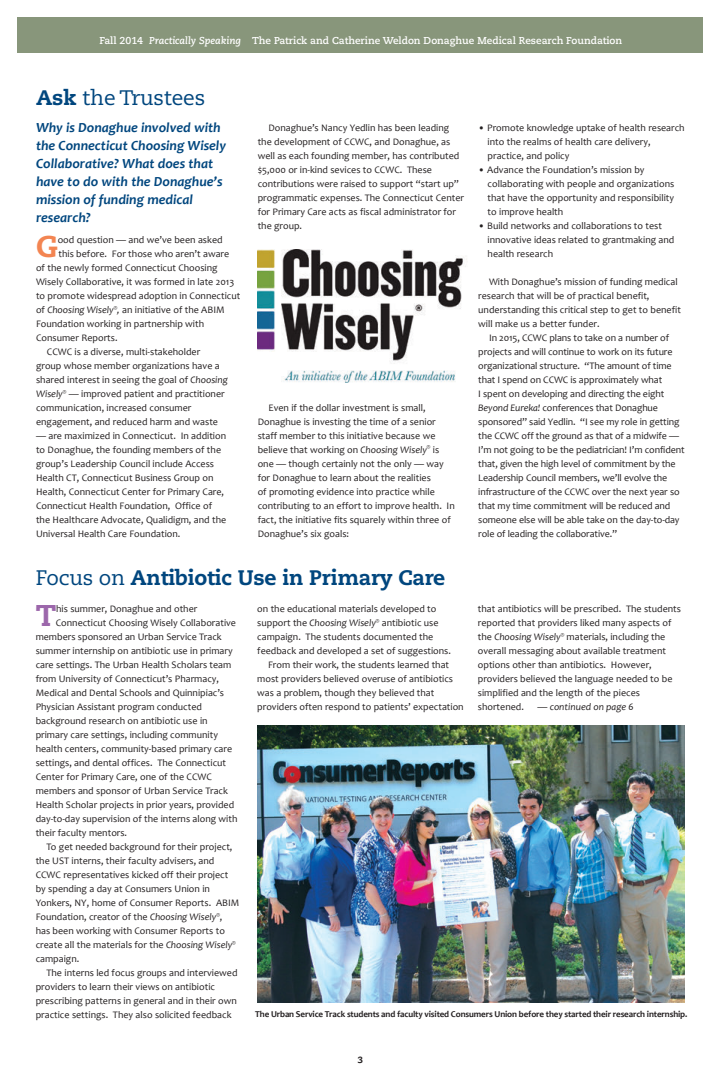
<style>
.page{position:relative;width:720px;height:1080px;background:#fff}
.page>*{position:absolute;margin:0;border:0;box-sizing:border-box;transform-origin:0 0}
.t1{font:800 30px "Caecilia LT Std";color:#f38552}
.t2{font:800 30px "Caecilia LT Std";color:#9c67ab}
.t3{font:800 21px "Caecilia LT Std";letter-spacing:-.01em;color:#00467e}
.t4{font:21px "Caecilia LT Std";letter-spacing:-.01em;color:#00467e}
.t5{font:italic 700 14px/18px "Candara";color:#00467e}
.t6{font:10px/14px "Candara";color:#231f20}
.t7{font:700 10px "Caecilia LT Std";color:#fff}
.t8{font:italic 10px "Candara";color:#231f20}
.t9{font:700 9px "Candara";letter-spacing:-.015em;color:#231f20}
.t10{font:800 9px "Caecilia LT Std";color:#231f20}
.s1{font-style:italic}
.s2{font-weight:800}
.s3{font-weight:400}
</style>
<div class="page">
<div style="left:18px;top:17px;width:685px;height:36px;background:#88967b"></div>
<img style="left:258px;top:250px;width:209px;height:132px">
<img style="left:257px;top:726px;width:428px;height:277px">
<p class="t7" style="left:99px;top:35px;width:524px">Fall 2014 <span class="s1">Practically Speaking</span> The Patrick and Catherine Weldon Donaghue Medical Research Foundation</p>
<h2 class="t4" style="left:36px;top:85px;width:171px"><span class="s2">Ask</span> the Trustees</h2>
<h3 class="t5" style="left:36px;top:119px;width:192px">Why is Donaghue involved with the Connecticut Choosing Wisely<br>Collaborative? What does that have to do with the Donaghue’s mission of funding medical research?</h3>
<h1 class="t1" style="left:36px;top:228px;width:23px">G</h1>
<p class="t6" style="left:58px;top:233px;width:166px">ood question — and we’ve been asked</p>
<p class="t6" style="left:59px;top:247px;width:172px">this before. For those who aren’t aware</p>
<p class="t6" style="left:36px;top:261px;width:183px">of the newly formed Connecticut Choosing</p>
<p class="t6" style="left:36px;top:275px;width:200px">Wisely Collaborative, it was formed in late 2013</p>
<p class="t6" style="left:36px;top:289px;width:206px">to promote widespread adoption in Connecticut</p>
<p class="t6" style="left:36px;top:303px;width:190px">of <span class="s1">Choosing Wisely</span><sup>®</sup><span class="s1">,</span> an initiative of the ABIM</p>
<p class="t6" style="left:36px;top:317px;width:170px">Foundation working in partnership with</p>
<p class="t6" style="left:36px;top:331px;width:83px">Consumer Reports.</p>
<p class="t6" style="left:47px;top:345px;width:155px">CCWC is a diverse, multi-stakeholder</p>
<p class="t6" style="left:36px;top:359px;width:185px">group whose member organizations have a</p>
<p class="t6" style="left:36px;top:373px;width:193px">shared interest in seeing the goal of <span class="s1">Choosing</span></p>
<p class="t6" style="left:36px;top:387px;width:190px"><span class="s1">Wisely</span><sup>®</sup> — improved patient and practitioner</p>
<p class="t6" style="left:36px;top:401px;width:157px">communication, increased consumer</p>
<p class="t6" style="left:36px;top:415px;width:184px">engagement, and reduced harm and waste</p>
<p class="t6" style="left:36px;top:429px;width:192px">— are maximized in Connecticut. In addition to Donaghue, the founding members of the group’s Leadership Council include Access Health CT, Connecticut Business Group on Health, Connecticut Center for Primary Care, Connecticut Health Foundation, Office of the Healthcare Advocate, Qualidigm, and the Universal Health Care Foundation.</p>
<p class="t6" style="left:258px;top:120px;width:208px;text-indent:11px">Donaghue’s Nancy Yedlin has been leading the development of CCWC, and Donaghue, as well as each founding member, has contributed $5,000 or in-kind sevices to CCWC. These contributions were raised to support “start up” programmatic expenses. The Connecticut Center for Primary Care acts as fiscal administrator for the group.</p>
<p class="t6" style="left:258px;top:400px;width:199px;text-indent:11px">Even if the dollar investment is small, Donaghue is investing the time of a senior staff member to this initiative because we believe that working on <span class="s1">Choosing Wisely</span><sup>®</sup> is one — though certainly not the only — way for Donaghue to learn about the realities<br>of promoting evidence into practice while contributing to an effort to improve health. In fact, the initiative fits squarely within three of Donaghue’s six goals:</p>
<h2 class="t3" style="left:36px;top:565px;width:411px"><span class="s3">Focus on</span> Antibiotic Use in Primary Care</h2>
<p class="t6" style="left:488px;top:120px;width:199px;text-indent:-9px">• Promote knowledge uptake of health research into the realms of health care delivery, practice, and policy</p>
<p class="t6" style="left:488px;top:162px;width:188px;text-indent:-9px">• Advance the Foundation’s mission by collaborating with people and organizations that have the opportunity and responsibility to improve health</p>
<p class="t6" style="left:488px;top:218px;width:188px;text-indent:-9px">• Build networks and collaborations to test innovative ideas related to grantmaking and health research</p>
<p class="t6" style="left:478px;top:274px;width:204px;text-indent:11px">With Donaghue’s mission of funding medical research that will be of practical benefit, understanding this critical step to get to benefit will make us a better funder.</p>
<p class="t6" style="left:478px;top:330px;width:208px;text-indent:11px">In 2015, CCWC plans to take on a number of projects and will continue to work on its future organizational structure. “The amount of time that I spend on CCWC is approximately what<br>I spent on developing and directing the eight <span class="s1">Beyond Eureka!</span> conferences that Donaghue sponsored” said Yedlin. “I see my role in getting the CCWC off the ground as that of a midwife — I’m not going to be the pediatrician! I’m confident that, given the high level of commitment by the Leadership Council members, we’ll evolve the infrastructure of the CCWC over the next year so that my time commitment will be reduced and someone else will be able take on the day-to-day role of leading the collaborative.”</p>
<h1 class="t2" style="left:36px;top:597px;width:22px">T</h1>
<p class="t6" style="left:56px;top:602px;width:143px">his summer, Donaghue and other</p>
<p class="t6" style="left:56px;top:616px;width:182px">Connecticut Choosing Wisely Collaborative</p>
<p class="t6" style="left:36px;top:630px;width:188px">members sponsored an Urban Service Track</p>
<p class="t6" style="left:36px;top:644px;width:199px">summer internship on antibiotic use in primary</p>
<p class="t6" style="left:36px;top:658px;width:197px">care settings. The Urban Health Scholars team</p>
<p class="t6" style="left:36px;top:672px;width:185px">from University of Connecticut’s Pharmacy,</p>
<p class="t6" style="left:36px;top:686px;width:190px">Medical and Dental Schools and Quinnipiac’s</p>
<p class="t6" style="left:36px;top:700px;width:168px">Physician Assistant program conducted</p>
<p class="t6" style="left:36px;top:714px;width:173px">background research on antibiotic use in</p>
<p class="t6" style="left:36px;top:728px;width:184px">primary care settings, including community</p>
<p class="t6" style="left:36px;top:742px;width:198px">health centers, community-based primary care</p>
<p class="t6" style="left:36px;top:756px;width:192px">settings, and dental offices. The Connecticut</p>
<p class="t6" style="left:36px;top:770px;width:178px">Center for Primary Care, one of the CCWC</p>
<p class="t6" style="left:36px;top:784px;width:194px">members and sponsor of Urban Service Track</p>
<p class="t6" style="left:36px;top:798px;width:200px">Health Scholar projects in prior years, provided</p>
<p class="t6" style="left:36px;top:812px;width:203px">day-to-day supervision of the interns along with</p>
<p class="t6" style="left:36px;top:826px;width:93px">their faculty mentors.</p>
<p class="t6" style="left:46px;top:840px;width:188px">To get needed background for their project,</p>
<p class="t6" style="left:36px;top:854px;width:180px">the UST interns, their faculty advisers, and</p>
<p class="t6" style="left:36px;top:868px;width:194px">CCWC representatives kicked off their project</p>
<p class="t6" style="left:36px;top:882px;width:176px">by spending a day at Consumers Union in</p>
<p class="t6" style="left:36px;top:896px;width:205px">Yonkers, NY, home of Consumer Reports. ABIM</p>
<p class="t6" style="left:36px;top:910px;width:188px">Foundation, creator of the <span class="s1">Choosing Wisely</span><sup>®</sup>,</p>
<p class="t6" style="left:36px;top:924px;width:191px">has been working with Consumer Reports to</p>
<p class="t6" style="left:36px;top:938px;width:202px">create all the materials for the <span class="s1">Choosing Wisely</span><sup>®</sup></p>
<p class="t6" style="left:36px;top:952px;width:45px">campaign.</p>
<p class="t6" style="left:46px;top:966px;width:193px">The interns led focus groups and interviewed</p>
<p class="t6" style="left:36px;top:980px;width:181px">providers to learn their views on antibiotic</p>
<p class="t6" style="left:36px;top:994px;width:203px">prescribing patterns in general and in their own</p>
<p class="t6" style="left:36px;top:1008px;width:197px">practice settings. They also solicited feedback</p>
<p class="t6" style="left:257px;top:602px;width:181px">on the educational materials developed to</p>
<p class="t6" style="left:257px;top:616px;width:183px">support the <span class="s1">Choosing Wisely</span><sup>®</sup> antibiotic use</p>
<p class="t6" style="left:257px;top:630px;width:178px">campaign. The students documented the</p>
<p class="t6" style="left:257px;top:644px;width:195px">feedback and developed a set of suggestions.</p>
<p class="t6" style="left:268px;top:658px;width:183px">From their work, the students learned that</p>
<p class="t6" style="left:257px;top:672px;width:197px">most providers believed overuse of antibiotics</p>
<p class="t6" style="left:257px;top:686px;width:179px">was a problem, though they believed that</p>
<p class="t6" style="left:257px;top:700px;width:208px">providers often respond to patients’ expectation</p>
<p class="t6" style="left:478px;top:602px;width:205px">that antibiotics will be prescribed. The students reported that providers liked many aspects of the <span class="s1">Choosing Wisely</span><sup>®</sup> materials, including the overall messaging about available treatment options other than antibiotics. However, providers believed the language needed to be simplified and the length of the pieces shortened.</p>
<p class="t8" style="left:538px;top:701px;width:98px">— continued on page 6</p>
<p class="t9" style="left:255px;top:1009px;width:434px">The Urban Service Track students and faculty visited Consumers Union before they started their research internship.</p>
<p class="t10" style="left:358px;top:1054px;width:7px">3</p>
</div>
